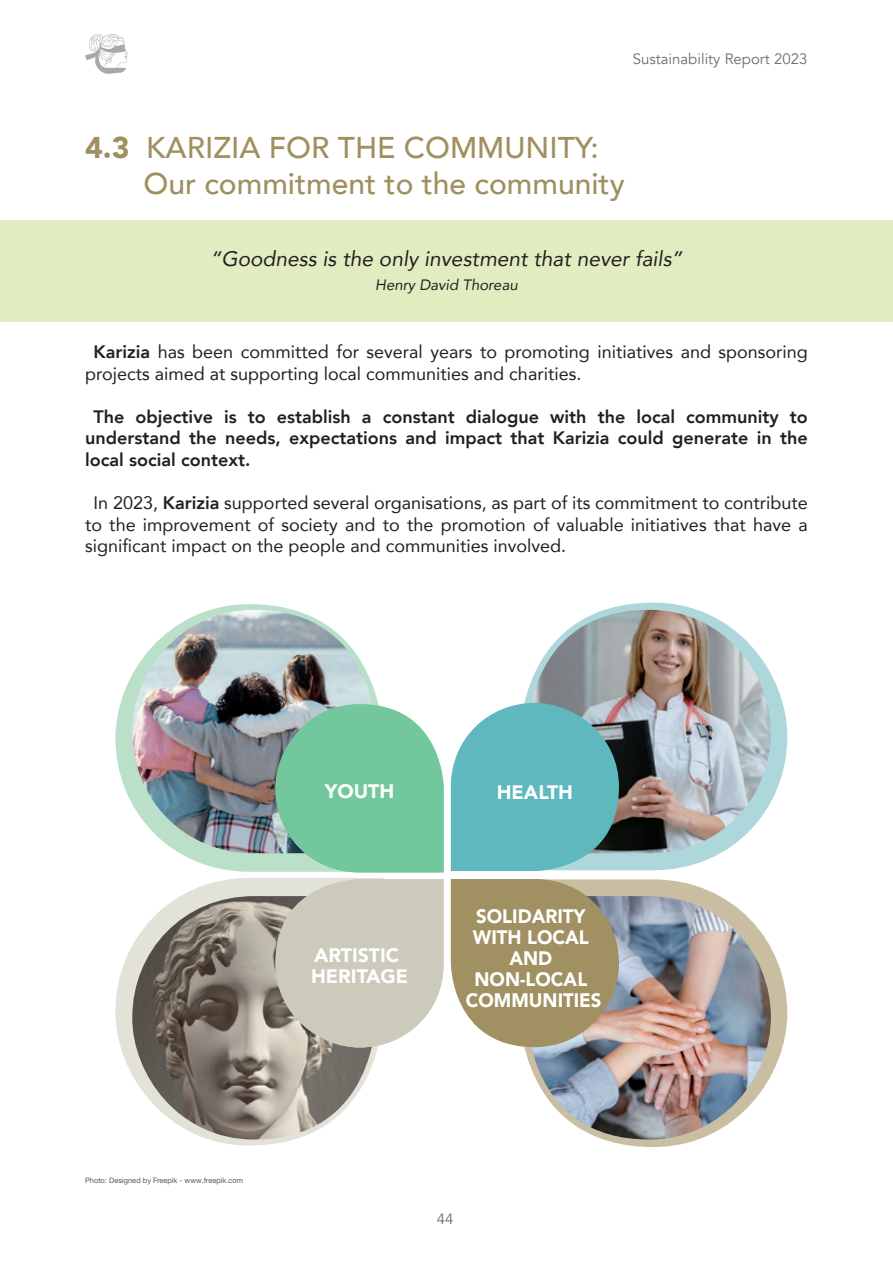
<style>
.page{position:relative;width:893px;height:1263px;background:#fff}
.page>*{position:absolute;margin:0;border:0;box-sizing:border-box;transform-origin:0 0}
.t1{font:500 30px/36px "Avenir";color:#a09060}
.t2{font:italic 21px "Avenir";color:#231f20}
.t3{font:900 19.5px/21px "Avenir";color:#fff;text-align:center;scale:.95 1}
.t4{font:900 19.5px/21px "Avenir";color:#fff}
.t5{font:18px/21.6px "Avenir";color:#231f20}
.t6{font:800 18px/21.6px "Avenir";color:#231f20;text-align:justify}
.t7{font:15px "Avenir";color:#6c6d70}
.t8{font:italic 15px "Avenir";color:#231f20}
.t9{font:7.5px "Helvetica Neue LTW1 G";color:#57585a}
.s1{font-weight:900}
.s2{font-weight:800}
</style>
<div class="page">
<svg style="left:85px;top:34px;width:43px;height:40px"></svg>
<div style="left:0;top:220px;width:893px;height:102px;background:#e1edc1"></div>
<svg style="left:524px;top:879px;width:263px;height:268px"></svg>
<svg style="left:115px;top:604px;width:264px;height:268px"></svg>
<svg style="left:524px;top:603px;width:263px;height:267px"></svg>
<svg style="left:115px;top:878px;width:268px;height:267px"></svg>
<img style="left:132px;top:896px;width:244px;height:243px">
<img style="left:527px;top:896px;width:244px;height:243px">
<img style="left:527px;top:610px;width:244px;height:243px">
<img style="left:132px;top:610px;width:244px;height:243px">
<svg style="left:275px;top:704px;width:169px;height:168px;background:#7fc7a3"></svg>
<svg style="left:451px;top:879px;width:168px;height:168px;background:#a79870"></svg>
<svg style="left:275px;top:879px;width:169px;height:168px;background:#cbc9bb"></svg>
<svg style="left:451px;top:703px;width:168px;height:168px;background:#6bb9be"></svg>
<p class="t7" style="left:633px;top:50px;width:176px">Sustainability Report 2023</p>
<h1 class="t1" style="left:143px;top:127px;width:483px;text-indent:-58px"><span class="s1">4.3</span> KARIZIA FOR THE COMMUNITY:<br>Our commitment to the community</h1>
<p class="t2" style="left:210px;top:245px;width:474px">“Goodness is the only investment that never fails”</p>
<p class="t8" style="left:375px;top:275px;width:144px">Henry David Thoreau</p>
<p class="t5" style="left:85px;top:340px;width:724px;text-indent:8px"><span class="s2">Karizia</span> has been committed for several years to promoting initiatives and sponsoring projects aimed at supporting local communities and charities.</p>
<p class="t6" style="left:85px;top:406px;width:724px;text-indent:8px">The objective is to establish a constant dialogue with the local community to understand the needs, expectations and impact that Karizia could generate in the local social context.</p>
<p class="t5" style="left:85px;top:492px;width:724px;text-align:justify;text-indent:9px">In 2023, <span class="s2">Karizia</span> supported several organisations, as part of its commitment to contribute to the improvement of society and to the promotion of valuable initiatives that have a significant impact on the people and communities involved.</p>
<p class="t4" style="left:325px;top:780px;width:71px">YOUTH</p>
<p class="t4" style="left:497px;top:781px;width:78px">HEALTH</p>
<p class="t9" style="left:85px;top:1176px;width:160px">Photo: Designed by Freepik - www.freepik.com</p>
<p class="t4" style="left:311px;top:944px;width:98px">ARTISTIC<br>HERITAGE</p>
<p class="t3" style="left:466px;top:905px;width:144px">SOLIDARITY<br>WITH LOCAL<br>AND<br>NON-LOCAL<br>COMMUNITIES</p>
<p class="t7" style="left:437px;top:1210px;width:18px">44</p>
</div>
